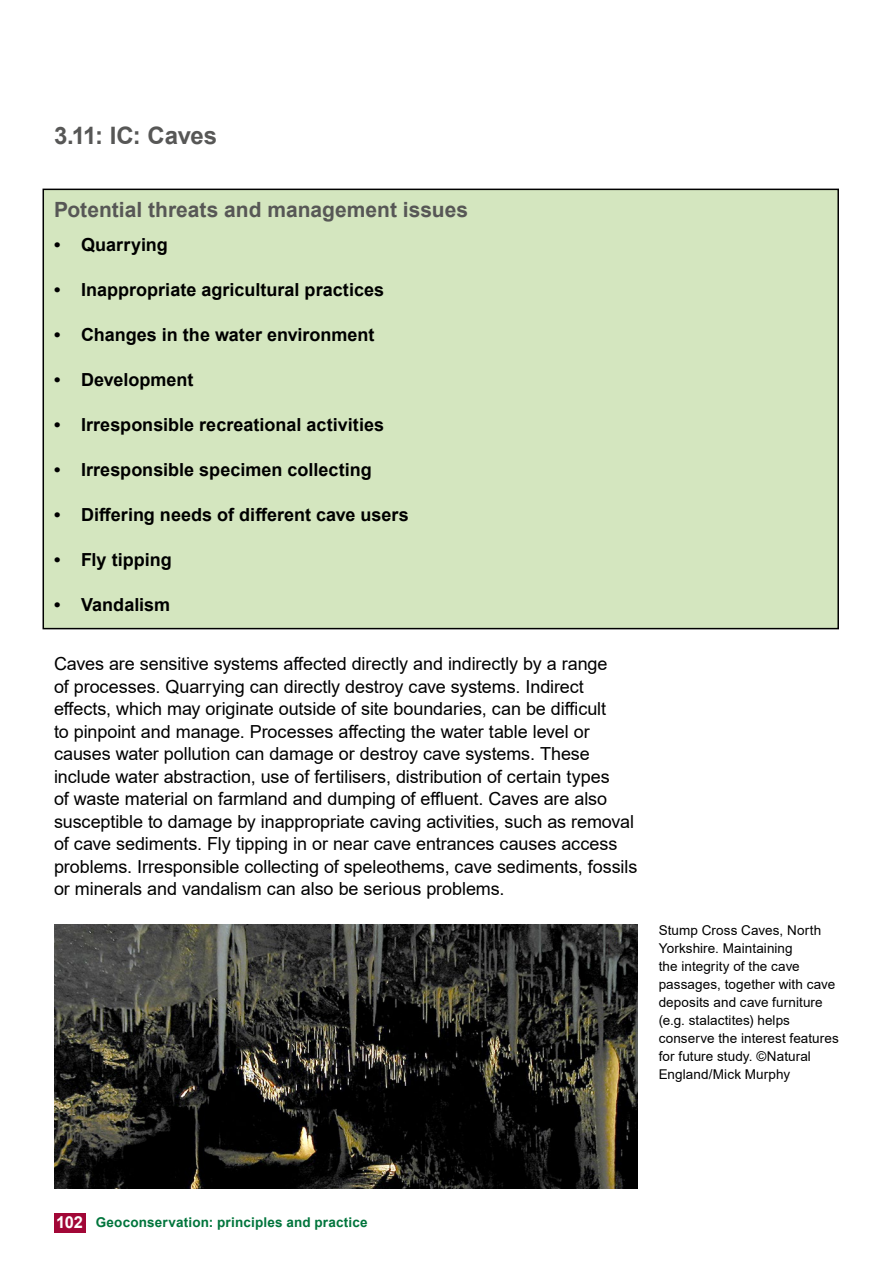
<style>
.page{position:relative;width:893px;height:1263px;background:#fff}
.page>*{position:absolute;margin:0;border:0;box-sizing:border-box;transform-origin:0 0}
.t1{font:700 24px "Arial";letter-spacing:-.01em;color:#575756}
.t2{font:700 21px "Arial";color:#575756}
.t3{font:18px/22.5px "Arial";letter-spacing:-.005em;color:#000}
.t4{font:700 18px "Arial";color:#000}
.t5{font:13.5px/18px "Arial";letter-spacing:.005em;color:#000}
.t6{font:700 13.5px "Arial";letter-spacing:.015em;color:#00753c}
.s1{font-size:16.5px;color:#fff}
</style>
<div class="page">
<div style="left:54px;top:1213px;width:31px;height:19px;background:#a20737"></div>
<div style="left:43px;top:189px;width:795px;height:440px;background:#d4e6bf"></div>
<div style="left:43px;top:189px;width:796px;height:440px;border:2px solid #000"></div>
<img style="left:54px;top:925px;width:583px;height:263px">
<p class="t1" style="left:54px;top:119px;width:165px">3.11: IC: Caves</p>
<p class="t2" style="left:54px;top:194px;width:416px">Potential threats and management issues</p>
<p class="t4" style="left:54px;top:232px;width:115px">• Quarrying</p>
<p class="t4" style="left:54px;top:277px;width:332px">• Inappropriate agricultural practices</p>
<p class="t4" style="left:54px;top:322px;width:322px">• Changes in the water environment</p>
<p class="t4" style="left:54px;top:367px;width:141px">• Development</p>
<p class="t4" style="left:54px;top:412px;width:332px">• Irresponsible recreational activities</p>
<p class="t4" style="left:54px;top:457px;width:319px">• Irresponsible specimen collecting</p>
<p class="t4" style="left:54px;top:502px;width:356px">• Differing needs of different cave users</p>
<p class="t4" style="left:54px;top:547px;width:119px">• Fly tipping</p>
<p class="t4" style="left:54px;top:592px;width:118px">• Vandalism</p>
<p class="t3" style="left:54px;top:652px;width:555px">Caves are sensitive systems affected directly and indirectly by a range</p>
<p class="t3" style="left:54px;top:675px;width:531px">of processes. Quarrying can directly destroy cave systems. Indirect</p>
<p class="t3" style="left:54px;top:697px;width:554px">effects, which may originate outside of site boundaries, can be difficult to pinpoint and manage. Processes affecting the water table level or</p>
<p class="t3" style="left:54px;top:742px;width:557px">causes water pollution can damage or destroy cave systems. These include water abstraction, use of fertilisers, distribution of certain types</p>
<p class="t3" style="left:54px;top:787px;width:555px">of waste material on farmland and dumping of effluent. Caves are also</p>
<p class="t3" style="left:54px;top:810px;width:585px">susceptible to damage by inappropriate caving activities, such as removal of cave sediments. Fly tipping in or near cave entrances causes access problems. Irresponsible collecting of speleothems, cave sediments, fossils or minerals and vandalism can also be serious problems.</p>
<p class="t5" style="left:659px;top:921px;width:178px">Stump Cross Caves, North<br>Yorkshire. Maintaining<br>the integrity of the cave passages, together with cave deposits and cave furniture</p>
<p class="t5" style="left:659px;top:1011px;width:182px">(e.g. stalactites) helps conserve the interest features for future study. ©Natural<br>England/Mick Murphy</p>
<p class="t6" style="left:56px;top:1213px;width:313px"><span class="s1">102</span> Geoconservation: principles and practice</p>
</div>
